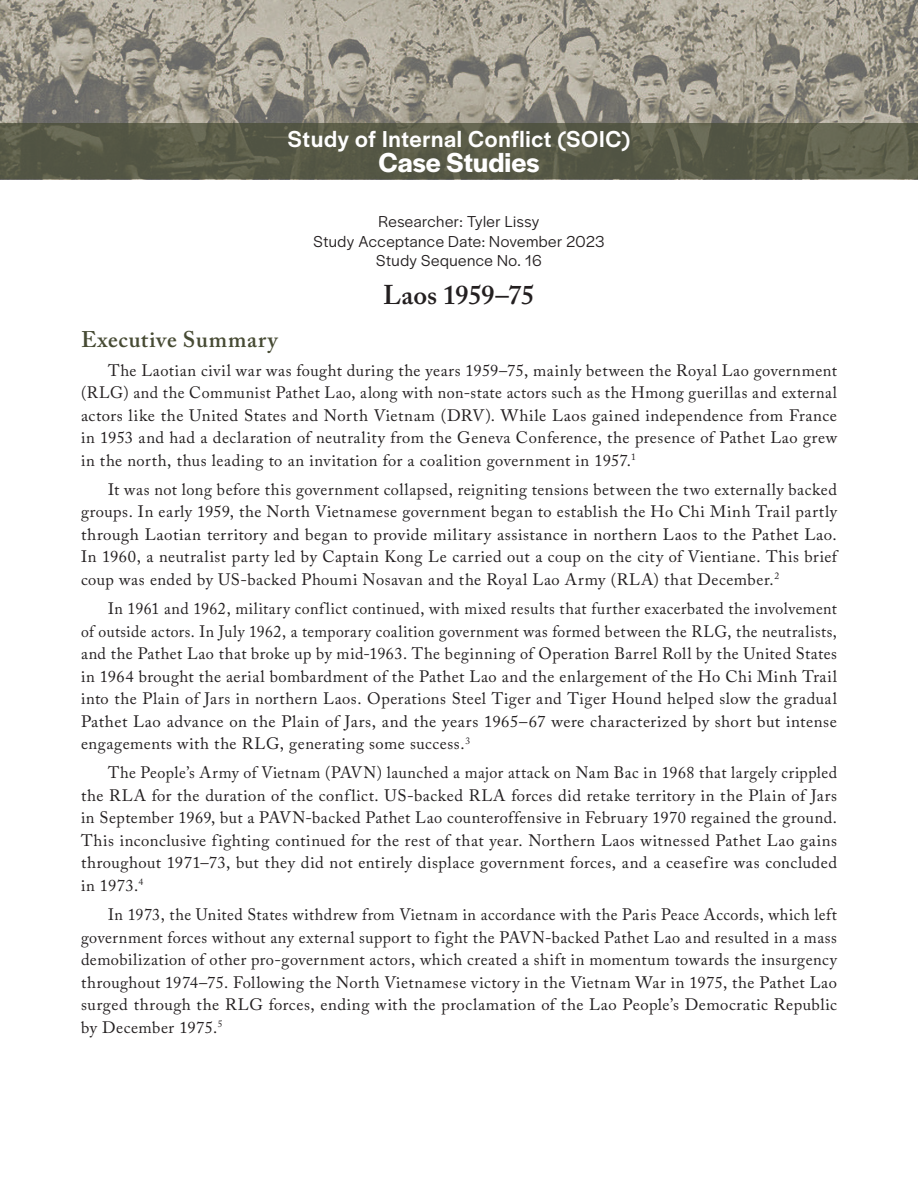
<style>
.page{position:relative;width:918px;height:1188px;background:#fff}
.page>*{position:absolute;margin:0;border:0;box-sizing:border-box;transform-origin:0 0}
.t1{font:600 28.5px "Halyard Display";letter-spacing:.005em;color:#fff}
.Heading_1{font:600 27px "Adobe Caslon Pro";letter-spacing:-.015em;color:#231f20}
.t2{font:500 24px "Halyard Display";letter-spacing:.03em;color:#fff}
.Heading_2{font:600 22.5px "Adobe Caslon Pro";letter-spacing:.035em;color:#474b34}
.Body_new{font:16.5px/22.5px "Adobe Caslon Pro";letter-spacing:.03em;color:#231f20;text-align:justify}
.Body_new-2{font:16.5px/22.5px "Adobe Caslon Pro";letter-spacing:.03em;color:#231f20;text-align:justify;scale:.96 1}
.researcher_info{font:16.5px "Halyard Display";letter-spacing:.03em;color:#231f20}
</style>
<div class="page">
<img style="left:0;top:0;width:918px;height:124px">
<svg style="left:0;top:124px;width:918px;height:55px;background:#595b48"></svg>
<h3 class="t2" style="left:288px;top:121px;width:344px">Study of Internal Conflict (SOIC)</h3>
<h1 class="t1" style="left:379px;top:143px;width:162px">Case Studies</h1>
<p class="researcher_info" style="left:379px;top:210px;width:162px">Researcher: Tyler Lissy</p>
<p class="researcher_info" style="left:314px;top:230px;width:292px">Study Acceptance Date: November 2023</p>
<p class="researcher_info" style="left:376px;top:249px;width:167px">Study Sequence No. 16</p>
<p class="Heading_1" style="left:383px;top:279px;width:153px">Laos 1959–75</p>
<p class="Heading_2" style="left:81px;top:326px;width:198px">Executive Summary</p>
<p class="Body_new" style="left:81px;top:359px;width:758px;text-indent:27px">The Laotian civil war was fought during the years 1959–75, mainly between the Royal Lao government (RLG) and the Communist Pathet Lao, along with non-state actors such as the Hmong guerillas and external actors like the United States and North Vietnam (DRV). While Laos gained independence from France in 1953 and had a declaration of neutrality from the Geneva Conference, the presence of Pathet Lao grew in the north, thus leading to an invitation for a coalition government in 1957.<sup>1</sup></p>
<p class="Body_new" style="left:81px;top:478px;width:758px;text-indent:27px">It was not long before this government collapsed, reigniting tensions between the two externally backed groups. In early 1959, the North Vietnamese government began to establish the Ho Chi Minh Trail partly through Laotian territory and began to provide military assistance in northern Laos to the Pathet Lao.<br>In 1960, a neutralist party led by Captain Kong Le carried out a coup on the city of Vientiane. This brief coup was ended by US-backed Phoumi Nosavan and the Royal Lao Army (RLA) that December.<sup>2</sup></p>
<p class="Body_new-2" style="left:81px;top:597px;width:789px;text-indent:27px">In 1961 and 1962, military conflict continued, with mixed results that further exacerbated the involvement of outside actors. In July 1962, a temporary coalition government was formed between the RLG, the neutralists, and the Pathet Lao that broke up by mid-1963. The beginning of Operation Barrel Roll by the United States in 1964 brought the aerial bombardment of the Pathet Lao and the enlargement of the Ho Chi Minh Trail into the Plain of Jars in northern Laos. Operations Steel Tiger and Tiger Hound helped slow the gradual Pathet Lao advance on the Plain of Jars, and the years 1965–67 were characterized by short but intense engagements with the RLG, generating some success.<sup>3</sup></p>
<p class="Body_new" style="left:81px;top:761px;width:758px;text-indent:27px">The People’s Army of Vietnam (PAVN) launched a major attack on Nam Bac in 1968 that largely crippled the RLA for the duration of the conflict. US-backed RLA forces did retake territory in the Plain of Jars in September 1969, but a PAVN-backed Pathet Lao counteroffensive in February 1970 regained the ground.<br>This inconclusive fighting continued for the rest of that year. Northern Laos witnessed Pathet Lao gains throughout 1971–73, but they did not entirely displace government forces, and a ceasefire was concluded in 1973.<sup>4</sup></p>
<p class="Body_new" style="left:81px;top:903px;width:758px;text-indent:27px">In 1973, the United States withdrew from Vietnam in accordance with the Paris Peace Accords, which left government forces without any external support to fight the PAVN-backed Pathet Lao and resulted in a mass demobilization of other pro-government actors, which created a shift in momentum towards the insurgency throughout 1974–75. Following the North Vietnamese victory in the Vietnam War in 1975, the Pathet Lao surged through the RLG forces, ending with the proclamation of the Lao People’s Democratic Republic by December 1975.<sup>5</sup></p>
</div>
